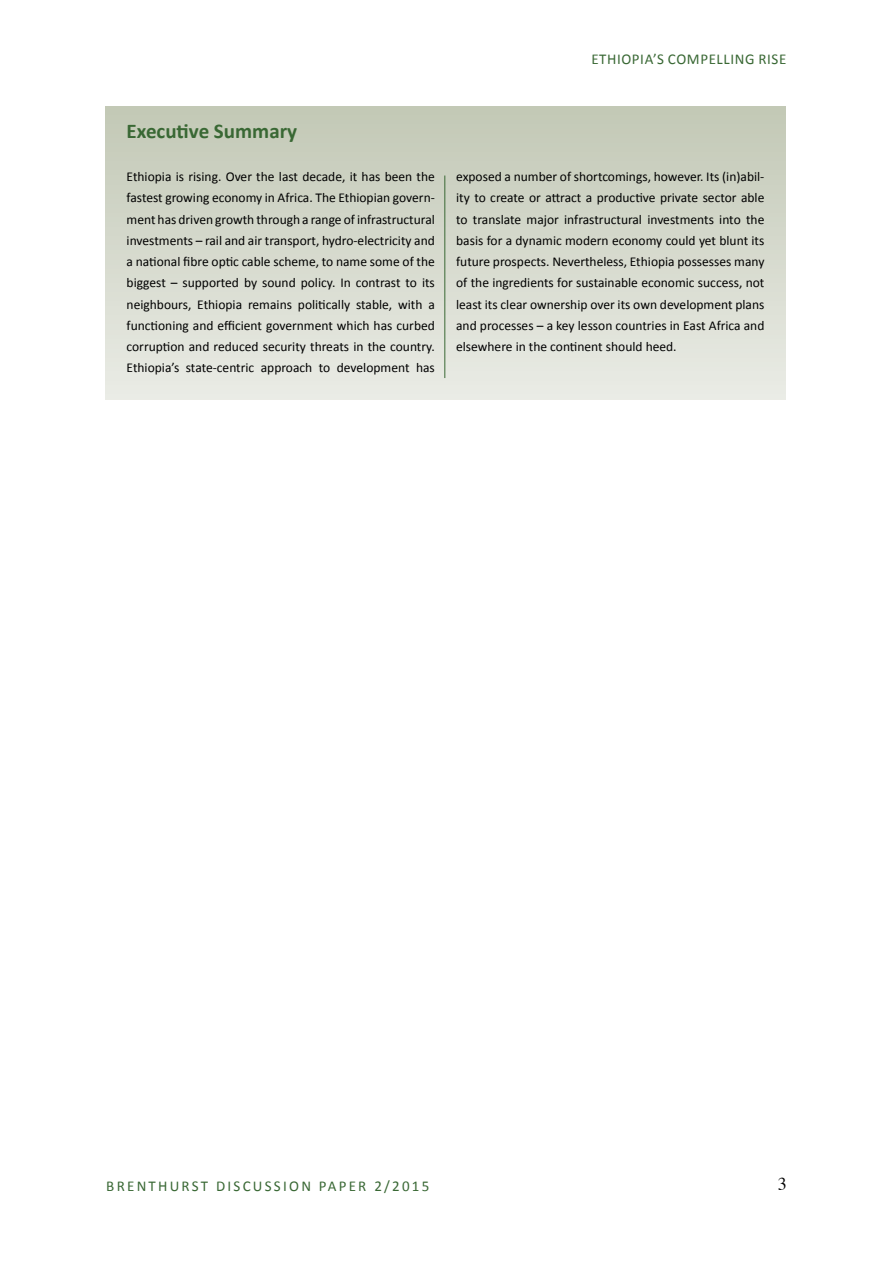
<style>
.page{position:relative;width:893px;height:1263px;background:#fff}
.page>*{position:absolute;margin:0;border:0;box-sizing:border-box;transform-origin:0 0}
.t1{font:700 21px "Calibri";color:#396834}
.t2{font:18px "Times";color:#000}
.t3{font:15px "Calibri";letter-spacing:.145em;color:#396834}
.t4{font:15px "Calibri";letter-spacing:.04em;color:#396834}
.t5{font:13.5px/21.3px "Calibri";color:#000;text-align:justify}
</style>
<div class="page">
<div style="left:105px;top:107px;width:681px;height:293px;background:linear-gradient(to bottom,#c2c8b5,#eaece6)"></div>
<hr style="left:444px;top:176px;width:1px;height:202px;background:#396834">
<p class="t4" style="left:591px;top:49px;width:196px">ETHIOPIA’S COMPELLING RISE</p>
<h1 class="t1" style="left:127px;top:118px;width:172px">Executive Summary</h1>
<p class="t5" style="left:127px;top:166px;width:310px">Ethiopia is rising. Over the last decade, it has been the fastest growing economy in Africa. The Ethiopian govern&shy;ment has driven growth through a range of infrastructural investments – rail and air transport, hydro-electricity and a national fibre optic cable scheme, to name some of the biggest – supported by sound policy. In contrast to its neighbours, Ethiopia remains politically stable, with a functioning and efficient government which has curbed corruption and reduced security threats in the country.<br>Ethiopia’s state-centric approach to development has</p>
<p class="t5" style="left:456px;top:166px;width:310px">exposed a number of shortcomings, however. Its (in)abil&shy;ity to create or attract a productive private sector able to translate major infrastructural investments into the basis for a dynamic modern economy could yet blunt its future prospects. Nevertheless, Ethiopia possesses many of the ingredients for sustainable economic success, not least its clear ownership over its own development plans and processes – a key lesson countries in East Africa and elsewhere in the continent should heed.</p>
<p class="t3" style="left:106px;top:1176px;width:325px">BRENTHURST DISCUSSION PAPER 2/2015</p>
<h2 class="t2" style="left:778px;top:1167px;width:10px">3</h2>
</div>
